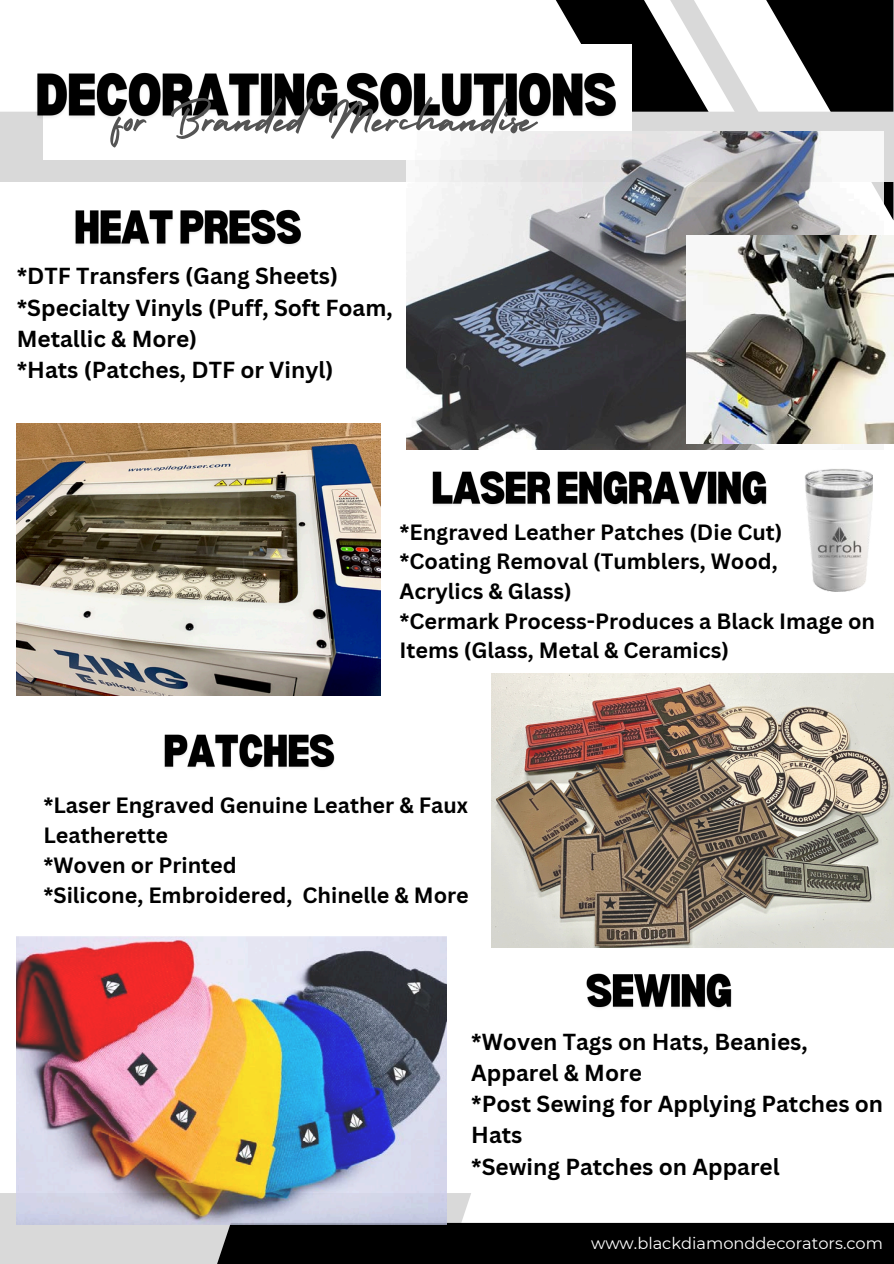
<style>
.page{position:relative;width:894px;height:1264px;background:#fff}
.page>*{position:absolute;margin:0;border:0;box-sizing:border-box;transform-origin:0 0}
.t1{font:52.95px "Holiday";color:#545454}
.t2{font:700 22.5px/31.2px "Canva Sans";color:#000}
.t3{font:700 21.45px/29.7px "Canva Sans";color:#000}
.t4{font:16.2px "Montserrat";color:#fff}
</style>
<div class="page">
<svg style="left:555px;top:0;width:337px;height:236px"></svg>
<div style="left:0;top:1192px;width:471px;height:71px;background:#d9d9d9"></div>
<div style="left:164px;top:1222px;width:729px;height:41px;background:#000"></div>
<div style="left:0;top:112px;width:893px;height:70px;background:#d9d9d9"></div>
<div style="left:43px;top:44px;width:588px;height:116px;background:#fff"></div>
<img style="left:407px;top:131px;width:475px;height:319px">
<img style="left:685px;top:236px;width:208px;height:207px">
<img style="left:17px;top:423px;width:363px;height:272px">
<img style="left:492px;top:674px;width:401px;height:273px">
<img style="left:17px;top:936px;width:429px;height:288px">
<img style="left:32px;top:72px;width:584px;height:53px">
<img style="left:75px;top:209px;width:226px;height:37px">
<img style="left:586px;top:973px;width:146px;height:36px">
<img style="left:164px;top:734px;width:171px;height:35px">
<img style="left:432px;top:471px;width:335px;height:35px">
<img style="left:804px;top:469px;width:68px;height:123px">
<h2 class="t1" style="left:115px;top:78px;width:422px">for Branded Merchandise</h2>
<p class="t2" style="left:17px;top:260px;width:323px">*DTF Transfers (Gang Sheets)</p>
<p class="t2" style="left:17px;top:291px;width:377px">*Specialty Vinyls (Puff, Soft Foam,<br>Metallic &amp; More)<br>*Hats (Patches, DTF or Vinyl)</p>
<p class="t3" style="left:399px;top:516px;width:477px">*Engraved Leather Patches (Die Cut) *Coating Removal (Tumblers, Wood,<br>Acrylics &amp; Glass)<br>*Cermark Process-Produces a Black Image on Items (Glass, Metal &amp; Ceramics)</p>
<h4 class="t3" style="left:43px;top:790px;width:427px">*Laser Engraved Genuine Leather &amp; Faux<br>Leatherette<br>*Woven or Printed<br>*Silicone, Embroidered, Chinelle &amp; More</h4>
<p class="t2" style="left:471px;top:1025px;width:413px">*Woven Tags on Hats, Beanies,<br>Apparel &amp; More<br>*Post Sewing for Applying Patches on<br>Hats<br>*Sewing Patches on Apparel</p>
<p class="t4" style="left:591px;top:1232px;width:293px">www.blackdiamonddecorators.com</p>
</div>
